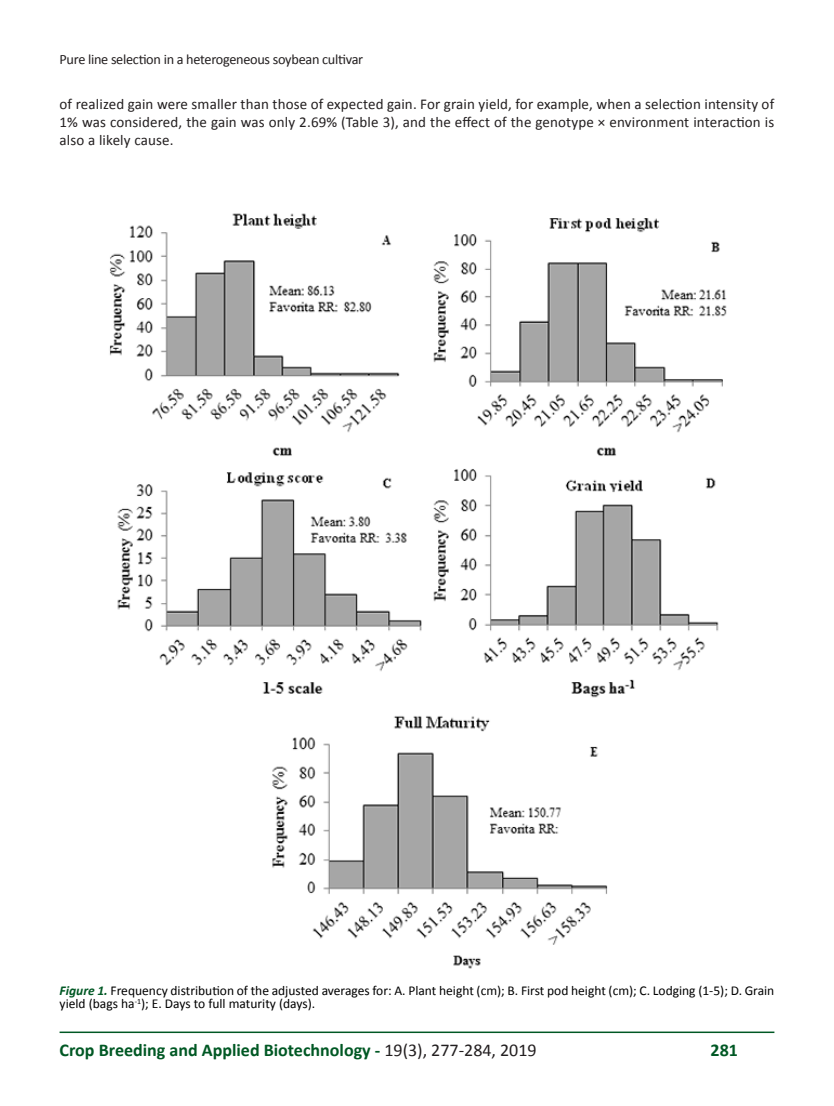
<style>
.page{position:relative;width:834px;height:1106px;background:#fff}
.page>*{position:absolute;margin:0;border:0;box-sizing:border-box;transform-origin:0 0}
.t1{font:700 18px "Calibri";color:#005824}
.CORPO_DE_TEXTO{font:15px/18px "Calibri";letter-spacing:.01em;color:#231f20;text-align:justify}
.t2{font:14.25px "Calibri";letter-spacing:-.02em;color:#231f20}
.FIGURAS_E_TABELAS{font:13.5px/13.5px "Calibri";color:#000}
.s1{font-weight:700;font-style:italic;color:#005824}
.s2{font-weight:400;color:#231f20}
</style>
<div class="page">
<hr style="left:60px;top:1031px;width:714px;height:2px;background:#005824">
<img style="left:109px;top:213px;width:618px;height:756px">
<p class="t2" style="left:60px;top:49px;width:305px">Pure line selection in a heterogeneous soybean cultivar</p>
<p class="CORPO_DE_TEXTO" style="left:60px;top:95px;width:716px">of realized gain were smaller than those of expected gain. For grain yield, for example, when a selection intensity of 1% was considered, the gain was only 2.69% (Table 3), and the effect of the genotype × environment interaction is also a likely cause.</p>
<p class="FIGURAS_E_TABELAS" style="left:60px;top:983px;width:716px"><span class="s1">Figure 1.</span> Frequency distribution of the adjusted averages for: A. Plant height (cm); B. First pod height (cm); C. Lodging (1-5); D. Grain yield (bags ha<sup>-1</sup>); E. Days to full maturity (days).</p>
<p class="t1" style="left:60px;top:1037px;width:478px">Crop Breeding and Applied Biotechnology - <span class="s2">19(3), 277-284, 2019</span></p>
<p class="t1" style="left:710px;top:1037px;width:29px">281</p>
</div>
